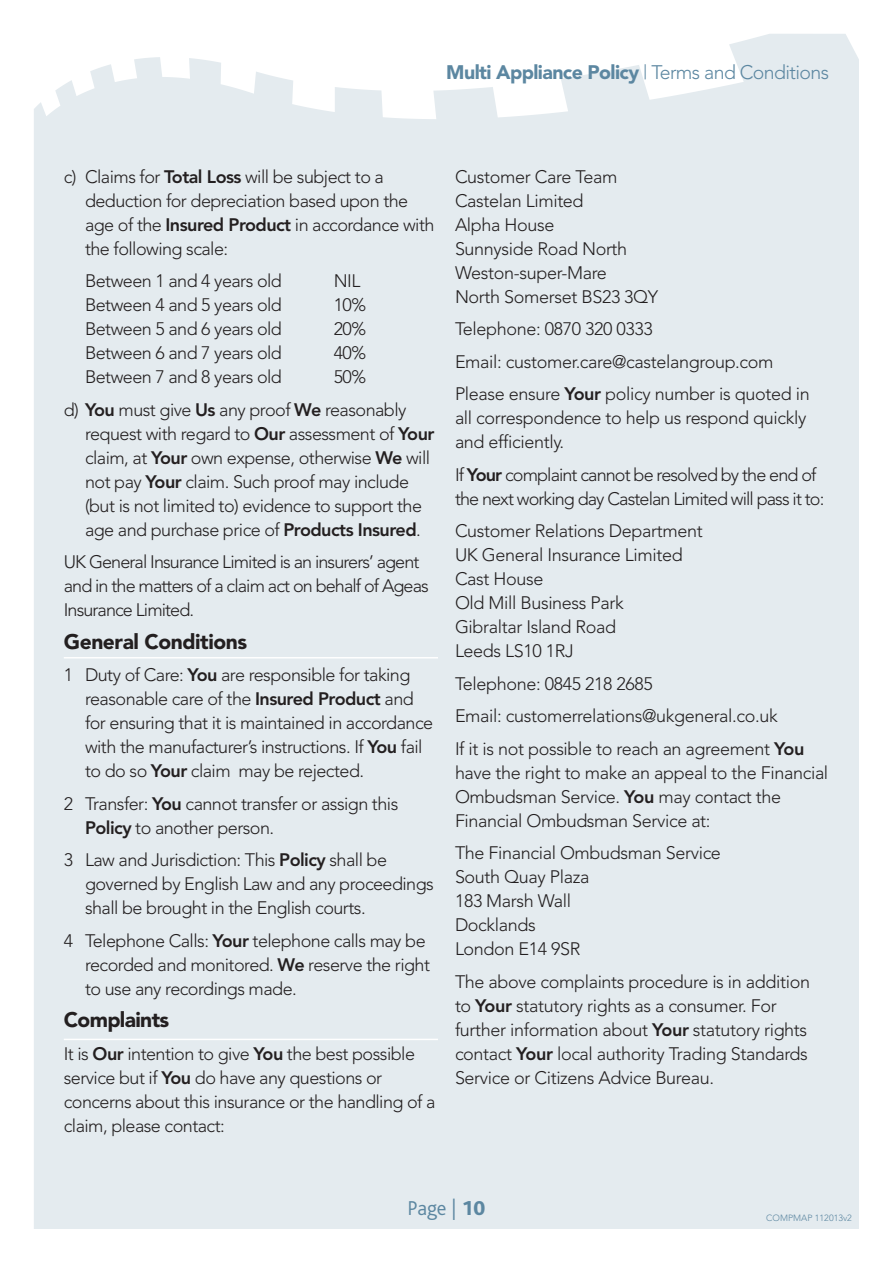
<style>
.page{position:relative;width:893px;height:1263px;background:#fff}
.page>*{position:absolute;margin:0;border:0;box-sizing:border-box;transform-origin:0 0}
.t1{font:900 21px "Avenir";letter-spacing:-.02em;color:#231f20}
.t2{font:300 21px "Bliss";color:#5c87a1}
.t3{font:900 19.5px "Avenir";letter-spacing:-.03em;color:#5c87a1}
.t4{font:300 18px/24px "Avenir";letter-spacing:-.03em;color:#231f20}
.t5{font:300 18px/24px "Avenir";letter-spacing:-.05em;color:#231f20}
.t6{font:300 9px "Avenir";color:#5c87a1}
.s1{font-weight:300}
.s2{font-weight:800}
</style>
<div class="page">
<div style="left:34px;top:34px;width:825px;height:1195px;background:#e4ebef"></div>
<hr style="left:64px;top:657px;width:374px;height:1px;background:#fff">
<hr style="left:64px;top:1039px;width:374px;height:1px;background:#fff">
<p class="t3" style="left:446px;top:60px;width:384px">Multi Appliance Policy <span class="s1">| Terms and Conditions</span></p>
<p class="t4" style="left:85px;top:164px;width:351px;text-indent:-21px">c) Claims for <span class="s2">Total Loss</span> will be subject to a deduction for depreciation based upon the age of the <span class="s2">Insured Product</span> in accordance with the following scale:</p>
<p class="t4" style="left:85px;top:269px;width:198px">Between 1 and 4 years old</p>
<p class="t4" style="left:334px;top:269px;width:28px">NIL</p>
<p class="t4" style="left:85px;top:293px;width:198px">Between 4 and 5 years old</p>
<p class="t4" style="left:334px;top:293px;width:34px">10%</p>
<p class="t4" style="left:85px;top:317px;width:198px">Between 5 and 6 years old</p>
<p class="t4" style="left:334px;top:317px;width:34px">20%</p>
<p class="t4" style="left:85px;top:341px;width:198px">Between 6 and 7 years old</p>
<p class="t4" style="left:334px;top:341px;width:34px">40%</p>
<p class="t4" style="left:85px;top:365px;width:198px">Between 7 and 8 years old</p>
<p class="t4" style="left:334px;top:365px;width:34px">50%</p>
<p class="t4" style="left:85px;top:397px;width:351px;text-indent:-21px">d) <span class="s2">You</span> must give <span class="s2">Us</span> any proof <span class="s2">We</span> reasonably request with regard to <span class="s2">Our</span> assessment of <span class="s2">Your </span>claim, at <span class="s2">Your</span> own expense, otherwise <span class="s2">We</span> will not pay <span class="s2">Your</span> claim. Such proof may include (but is not limited to) evidence to support the age and purchase price of <span class="s2">Products Insured</span>.</p>
<p class="t5" style="left:64px;top:550px;width:367px">UK General Insurance Limited is an insurers’ agent and in the matters of a claim act on behalf of Ageas<br>Insurance Limited.</p>
<p class="t1" style="left:64px;top:629px;width:185px">General Conditions</p>
<p class="t4" style="left:85px;top:663px;width:350px;text-indent:-21px">1 Duty of Care: <span class="s2">You</span> are responsible for taking reasonable care of the <span class="s2">Insured Product</span> and for ensuring that it is maintained in accordance with the manufacturer’s instructions. If <span class="s2">You</span> fail to do so <span class="s2">Your</span> claim may be rejected.</p>
<p class="t4" style="left:85px;top:791px;width:315px;text-indent:-21px">2 Transfer: <span class="s2">You</span> cannot transfer or assign this<br><span class="s2">Policy</span> to another person.</p>
<p class="t4" style="left:85px;top:848px;width:350px;text-indent:-21px">3 Law and Jurisdiction: This <span class="s2">Policy</span> shall be governed by English Law and any proceedings shall be brought in the English courts.</p>
<p class="t4" style="left:85px;top:929px;width:346px;text-indent:-21px">4 Telephone Calls: <span class="s2">Your</span> telephone calls may be recorded and monitored. <span class="s2">We</span> reserve the right to use any recordings made.</p>
<p class="t1" style="left:64px;top:1007px;width:107px">Complaints</p>
<p class="t4" style="left:64px;top:1042px;width:373px">It is <span class="s2">Our</span> intention to give <span class="s2">You</span> the best possible service but if <span class="s2">You</span> do have any questions or concerns about this insurance or the handling of a claim, please contact:</p>
<p class="t4" style="left:455px;top:164px;width:164px">Customer Care Team</p>
<p class="t4" style="left:455px;top:188px;width:130px">Castelan Limited</p>
<p class="t4" style="left:455px;top:212px;width:101px">Alpha House</p>
<p class="t4" style="left:455px;top:236px;width:174px">Sunnyside Road North</p>
<p class="t4" style="left:455px;top:260px;width:153px">Weston-super-Mare</p>
<p class="t4" style="left:455px;top:284px;width:205px">North Somerset BS23 3QY</p>
<p class="t4" style="left:455px;top:317px;width:199px">Telephone: 0870 320 0333</p>
<p class="t4" style="left:455px;top:349px;width:320px">Email: customer.care@castelangroup.com</p>
<p class="t4" style="left:455px;top:382px;width:356px">Please ensure <span class="s2">Your</span> policy number is quoted in all correspondence to help us respond quickly and efficiently.</p>
<p class="t5" style="left:455px;top:462px;width:371px">If <span class="s2">Your</span> complaint cannot be resolved by the end of the next working day Castelan Limited will pass it to:</p>
<p class="t4" style="left:455px;top:519px;width:249px">Customer Relations Department</p>
<p class="t4" style="left:455px;top:543px;width:229px">UK General Insurance Limited</p>
<p class="t4" style="left:455px;top:567px;width:90px">Cast House</p>
<p class="t4" style="left:455px;top:591px;width:170px">Old Mill Business Park</p>
<p class="t4" style="left:455px;top:615px;width:163px">Gibraltar Island Road</p>
<p class="t4" style="left:455px;top:639px;width:120px">Leeds LS10 1RJ</p>
<p class="t4" style="left:455px;top:671px;width:199px">Telephone: 0845 218 2685</p>
<p class="t4" style="left:455px;top:704px;width:324px">Email: customerrelations@ukgeneral.co.uk</p>
<p class="t4" style="left:455px;top:737px;width:375px">If it is not possible to reach an agreement <span class="s2">You </span>have the right to make an appeal to the Financial Ombudsman Service. <span class="s2">You</span> may contact the Financial Ombudsman Service at:</p>
<p class="t4" style="left:455px;top:841px;width:267px">The Financial Ombudsman Service</p>
<p class="t4" style="left:455px;top:865px;width:136px">South Quay Plaza</p>
<p class="t4" style="left:455px;top:889px;width:118px">183 Marsh Wall</p>
<p class="t4" style="left:455px;top:913px;width:82px">Docklands</p>
<p class="t4" style="left:455px;top:937px;width:127px">London E14 9SR</p>
<p class="t4" style="left:455px;top:970px;width:356px">The above complaints procedure is in addition to <span class="s2">Your</span> statutory rights as a consumer. For further information about <span class="s2">Your</span> statutory rights contact <span class="s2">Your</span> local authority Trading Standards Service or Citizens Advice Bureau.</p>
<p class="t2" style="left:408px;top:1197px;width:79px">Page | <span class="s2">10</span></p>
<p class="t6" style="left:766px;top:1212px;width:87px">COMPMAP 112013v2</p>
</div>
